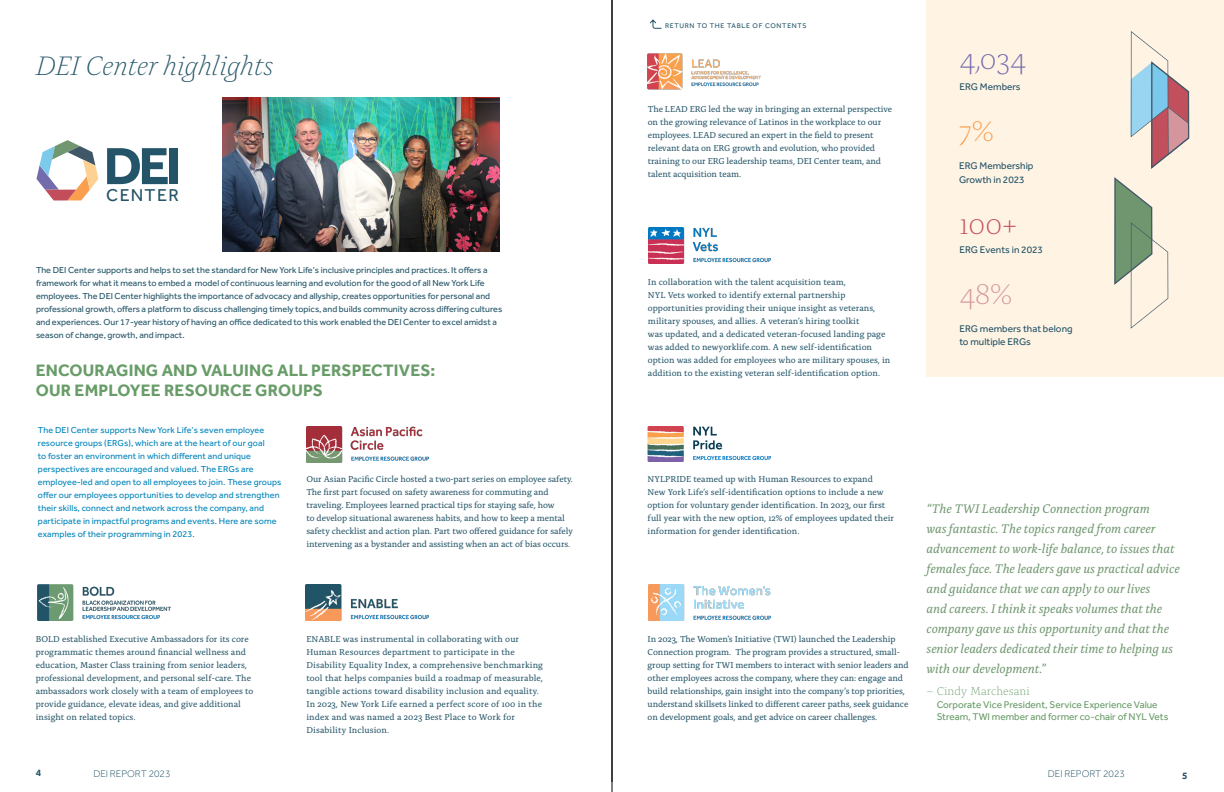
<style>
.page{position:relative;width:1224px;height:792px;background:#fff}
.page>*{position:absolute;margin:0;border:0;box-sizing:border-box;transform-origin:0 0}
.t1{font:700 53.9px "Effra";color:#235467}
.t2{font:300 30px "Alda OT";color:#736bad}
.t3{font:300 30px "Alda OT";color:#c24f5c}
.t4{font:300 30px "Alda OT";color:#d4969c}
.t5{font:300 30px "Alda OT";color:#fa9e4f}
.t6{font:italic 300 28px "Alda OT";color:#235467}
.t7{font:17.8px "Effra";letter-spacing:.065em;color:#235467}
.t8{font:700 17px/20.4px "Effra Corp";letter-spacing:.01em;color:#689c68}
.t9{font:italic 13px/20px "Alda OT";color:#709770}
.t10{font:300 12px "Alda OT";color:#689c68}
.t11{font:10px/12.4px "Effra Pro";color:#689c68}
.t12{font:10px/14px "Effra";color:#235467}
.t13{font:300 10px "Effra";color:#235467}
.t14{font:700 10px "Effra";color:#235467}
.t15{font:9px/13px "Alda OT";letter-spacing:-.005em;color:#235467}
.t16{font:9px/13px "Effra";color:#235467}
.t17{font:9px/13px "Effra";letter-spacing:.01em;color:#0084ba}
.t18{font:7px "Effra";letter-spacing:.1em;color:#235467}
</style>
<div class="page">
<hr style="left:612px;top:0;width:1px;height:792px;background:#000">
<img style="left:222px;top:97px;width:277px;height:155px">
<div style="left:927px;top:0;width:297px;height:376px;background:#fff3e4"></div>
<svg style="left:1131px;top:31px;width:58px;height:138px"></svg>
<svg style="left:1114px;top:177px;width:54px;height:152px"></svg>
<img style="left:306px;top:427px;width:123px;height:36px">
<img style="left:38px;top:585px;width:133px;height:36px">
<img style="left:306px;top:585px;width:122px;height:36px">
<img style="left:648px;top:53px;width:113px;height:36px">
<img style="left:648px;top:427px;width:123px;height:35px">
<img style="left:648px;top:227px;width:123px;height:36px">
<img style="left:648px;top:585px;width:123px;height:36px">
<svg style="left:36px;top:140px;width:62px;height:60px"></svg>
<svg style="left:650px;top:19px;width:12px;height:10px"></svg>
<h3 class="t6" style="left:36px;top:54px;width:239px">DEI Center highlights</h3>
<h1 class="t1" style="left:104px;top:133px;width:79px">DEI</h1>
<h3 class="t7" style="left:106px;top:184px;width:74px">CENTER</h3>
<p class="t16" style="left:36px;top:263px;width:468px">The DEI Center supports and helps to set the standard for New York Life’s inclusive principles and practices. It offers a framework for what it means to embed a model of continuous learning and evolution for the good of all New York Life employees. The DEI Center highlights the importance of advocacy and allyship, creates opportunities for personal and professional growth, offers a platform to discuss challenging timely topics, and builds community across differing cultures and experiences. Our 17-year history of having an office dedicated to this work enabled the DEI Center to excel amidst a season of change, growth, and impact.</p>
<h3 class="t8" style="left:36px;top:360px;width:401px">ENCOURAGING AND VALUING ALL PERSPECTIVES:<br>OUR EMPLOYEE RESOURCE GROUPS</h3>
<p class="t17" style="left:38px;top:423px;width:245px">The DEI Center supports New York Life’s seven employee resource groups (ERGs), which are at the heart of our goal<br>to foster an environment in which different and unique perspectives are encouraged and valued. The ERGs are employee-led and open to all employees to join. These groups offer our employees opportunities to develop and strengthen their skills, connect and network across the company, and participate in impactful programs and events. Here are some examples of their programming in 2023.</p>
<p class="t15" style="left:306px;top:474px;width:268px">Our Asian Pacific Circle hosted a two-part series on employee safety.<br>The first part focused on safety awareness for commuting and traveling. Employees learned practical tips for staying safe, how<br>to develop situational awareness habits, and how to keep a mental safety checklist and action plan. Part two offered guidance for safely intervening as a bystander and assisting when an act of bias occurs.</p>
<p class="t15" style="left:36px;top:633px;width:219px">BOLD established Executive Ambassadors for its core programmatic themes around financial wellness and education, Master Class training from senior leaders, professional development, and personal self-care. The ambassadors work closely with a team of employees to provide guidance, elevate ideas, and give additional insight on related topics.</p>
<p class="t15" style="left:306px;top:633px;width:238px">ENABLE was instrumental in collaborating with our Human Resources department to participate in the Disability Equality Index, a comprehensive benchmarking tool that helps companies build a roadmap of measurable, tangible actions toward disability inclusion and equality.<br>In 2023, New York Life earned a perfect score of 100 in the index and was named a 2023 Best Place to Work for Disability Inclusion.</p>
<p class="t18" style="left:665px;top:22px;width:143px">RETURN TO THE TABLE OF CONTENTS</p>
<p class="t15" style="left:648px;top:103px;width:246px">The LEAD ERG led the way in bringing an external perspective on the growing relevance of Latinos in the workplace to our employees. LEAD secured an expert in the field to present relevant data on ERG growth and evolution, who provided training to our ERG leadership teams, DEI Center team, and talent acquisition team.</p>
<p class="t15" style="left:648px;top:277px;width:244px">In collaboration with the talent acquisition team,<br>NYL Vets worked to identify external partnership opportunities providing their unique insight as veterans, military spouses, and allies. A veteran’s hiring toolkit<br>was updated, and a dedicated veteran-focused landing page was added to newyorklife.com. A new self-identification option was added for employees who are military spouses, in addition to the existing veteran self-identification option.</p>
<h2 class="t2" style="left:959px;top:47px;width:68px">4,034</h2>
<p class="t12" style="left:959px;top:79px;width:63px">ERG Members</p>
<h2 class="t5" style="left:959px;top:118px;width:36px">7%</h2>
<p class="t12" style="left:959px;top:159px;width:76px">ERG Membership<br>Growth in 2023</p>
<h2 class="t3" style="left:959px;top:211px;width:59px">100+</h2>
<p class="t12" style="left:959px;top:243px;width:85px">ERG Events in 2023</p>
<h2 class="t4" style="left:959px;top:281px;width:54px">48%</h2>
<p class="t12" style="left:959px;top:322px;width:115px;line-height:13px">ERG members that belong to multiple ERGs</p>
<p class="t15" style="left:648px;top:474px;width:248px">NYLPRIDE teamed up with Human Resources to expand<br>New York Life’s self-identification options to include a new option for voluntary gender identification. In 2023, our first full year with the new option, 12% of employees updated their information for gender identification.</p>
<p class="t15" style="left:648px;top:633px;width:263px">In 2023, The Women’s Initiative (TWI) launched the Leadership Connection program. The program provides a structured, small&shy;group setting for TWI members to interact with senior leaders and other employees across the company, where they can: engage and build relationships, gain insight into the company’s top priorities, understand skillsets linked to different career paths, seek guidance on development goals, and get advice on career challenges.</p>
<p class="t9" style="left:927px;top:500px;width:255px">“The TWI Leadership Connection program<br>was fantastic. The topics ranged from career advancement to work-life balance, to issues that females face. The leaders gave us practical advice and guidance that we can apply to our lives<br>and careers. I think it speaks volumes that the company gave us this opportunity and that the senior leaders dedicated their time to helping us with our development.”</p>
<h3 class="t10" style="left:927px;top:686px;width:105px">– Cindy Marchesani</h3>
<p class="t11" style="left:937px;top:698px;width:233px">Corporate Vice President, Service Experience Value<br>Stream, TWI member and former co-chair of NYL Vets</p>
<p class="t14" style="left:36px;top:767px;width:7px">4</p>
<p class="t13" style="left:93px;top:768px;width:79px">DEI REPORT 2023</p>
<p class="t13" style="left:1048px;top:768px;width:79px">DEI REPORT 2023</p>
<p class="t14" style="left:1182px;top:769px;width:7px">5</p>
</div>
